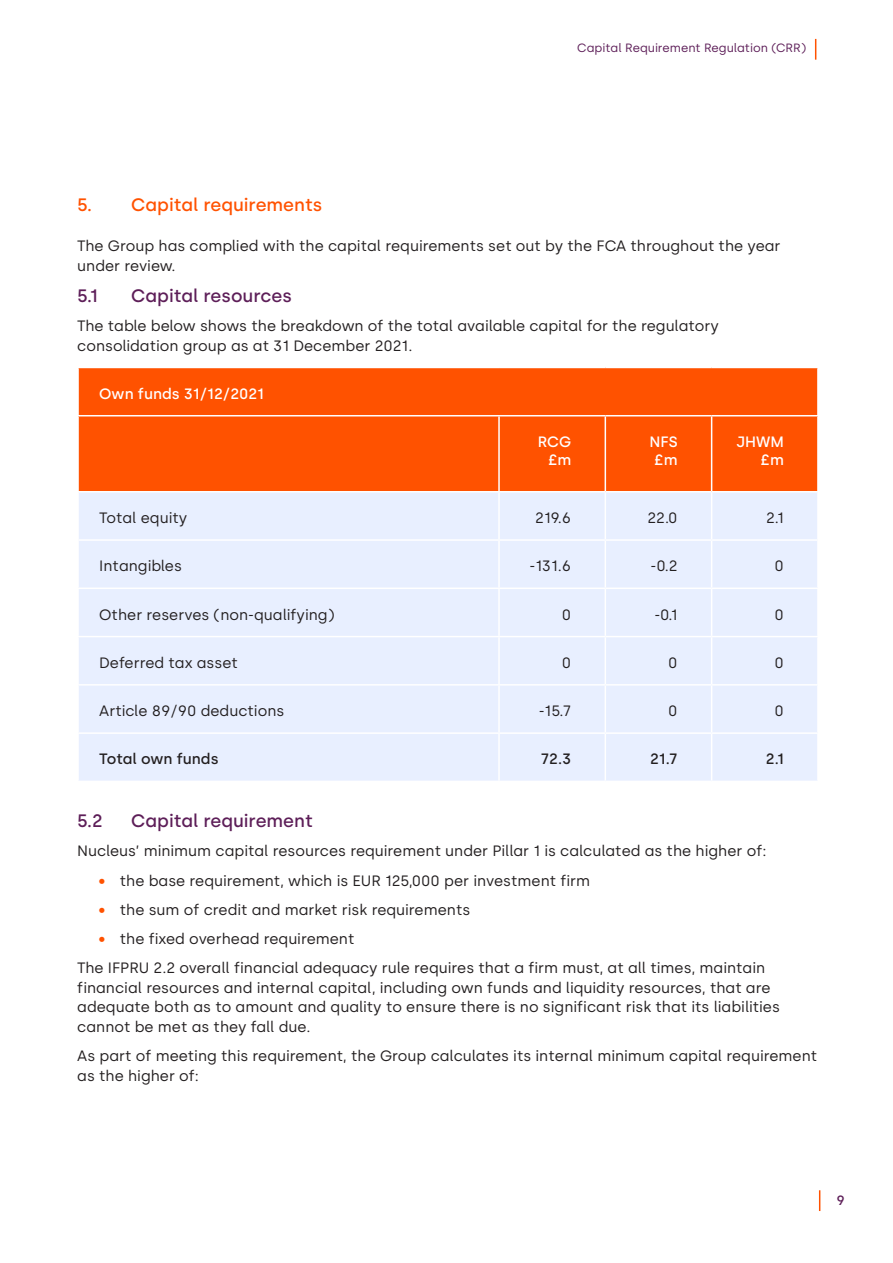
<style>
.page{position:relative;width:893px;height:1263px;background:#fff}
.page>*{position:absolute;margin:0;border:0;box-sizing:border-box;transform-origin:0 0}
.heading_2{font:500 18px "Silka";color:#5d1e58}
.heading_1{font:500 18px "Silka";color:#ff5200}
.body_copy{font:15px/19.5px "Silka";color:#231f20}
.Heading_4{font:500 15px/18px "Silka";color:#fff;text-align:right}
.body_copy-2{font:500 15px "Silka";color:#231f20}
.t1{font:500 13.5px "Silka";color:#5d1e58}
.t2{font:12px "Silka";color:#5d1e58}
.s1{color:#ff5200}
</style>
<div class="page">
<div style="left:79px;top:368px;width:738px;height:123px;background:#ff5200"></div>
<div style="left:79px;top:492px;width:738px;height:289px;background:#e8efff"></div>
<hr style="left:498px;top:492px;width:2px;height:47px;background:#fff">
<hr style="left:605px;top:492px;width:1px;height:47px;background:#fff">
<hr style="left:711px;top:492px;width:1px;height:47px;background:#fff">
<hr style="left:77px;top:539px;width:422px;height:2px;background:#fff">
<hr style="left:499px;top:539px;width:106px;height:2px;background:#fff">
<hr style="left:498px;top:541px;width:2px;height:46px;background:#fff">
<hr style="left:605px;top:539px;width:107px;height:2px;background:#fff">
<hr style="left:605px;top:541px;width:1px;height:46px;background:#fff">
<hr style="left:712px;top:539px;width:107px;height:2px;background:#fff">
<hr style="left:711px;top:541px;width:1px;height:46px;background:#fff">
<hr style="left:77px;top:587px;width:422px;height:2px;background:#fff">
<hr style="left:499px;top:587px;width:106px;height:2px;background:#fff">
<hr style="left:498px;top:589px;width:2px;height:47px;background:#fff">
<hr style="left:605px;top:587px;width:107px;height:2px;background:#fff">
<hr style="left:605px;top:589px;width:1px;height:47px;background:#fff">
<hr style="left:712px;top:587px;width:107px;height:2px;background:#fff">
<hr style="left:711px;top:589px;width:1px;height:47px;background:#fff">
<hr style="left:77px;top:636px;width:422px;height:1px;background:#fff">
<hr style="left:499px;top:636px;width:106px;height:1px;background:#fff">
<hr style="left:498px;top:637px;width:2px;height:47px;background:#fff">
<hr style="left:605px;top:636px;width:107px;height:1px;background:#fff">
<hr style="left:605px;top:637px;width:1px;height:47px;background:#fff">
<hr style="left:712px;top:636px;width:107px;height:1px;background:#fff">
<hr style="left:711px;top:637px;width:1px;height:47px;background:#fff">
<hr style="left:77px;top:684px;width:422px;height:2px;background:#fff">
<hr style="left:499px;top:684px;width:106px;height:2px;background:#fff">
<hr style="left:498px;top:686px;width:2px;height:46px;background:#fff">
<hr style="left:605px;top:684px;width:107px;height:2px;background:#fff">
<hr style="left:605px;top:686px;width:1px;height:46px;background:#fff">
<hr style="left:712px;top:684px;width:107px;height:2px;background:#fff">
<hr style="left:711px;top:686px;width:1px;height:46px;background:#fff">
<hr style="left:77px;top:732px;width:422px;height:2px;background:#fff">
<hr style="left:499px;top:732px;width:106px;height:2px;background:#fff">
<hr style="left:498px;top:734px;width:2px;height:47px;background:#fff">
<hr style="left:605px;top:732px;width:107px;height:2px;background:#fff">
<hr style="left:605px;top:734px;width:1px;height:47px;background:#fff">
<hr style="left:712px;top:732px;width:107px;height:2px;background:#fff">
<hr style="left:711px;top:734px;width:1px;height:47px;background:#fff">
<hr style="left:499px;top:415px;width:106px;height:1px;background:#fff">
<hr style="left:605px;top:415px;width:107px;height:1px;background:#fff">
<hr style="left:605px;top:416px;width:1px;height:75px;background:#fff">
<hr style="left:712px;top:415px;width:107px;height:1px;background:#fff">
<hr style="left:711px;top:416px;width:1px;height:75px;background:#fff">
<hr style="left:77px;top:415px;width:422px;height:1px;background:#fff">
<hr style="left:498px;top:416px;width:2px;height:75px;background:#fff">
<svg style="left:819px;top:1190px;width:1px;height:21px"></svg>
<svg style="left:815px;top:39px;width:1px;height:21px"></svg>
<p class="t2" style="left:577px;top:40px;width:230px">Capital Requirement Regulation (CRR)</p>
<p class="heading_1" style="left:77px;top:194px;width:247px">5. Capital requirements</p>
<p class="body_copy" style="left:77px;top:236px;width:705px">The Group has complied with the capital requirements set out by the FCA throughout the year under review.</p>
<p class="heading_2" style="left:77px;top:285px;width:22px">5.1</p>
<p class="heading_2" style="left:131px;top:285px;width:162px">Capital resources</p>
<p class="body_copy" style="left:77px;top:316px;width:643px">The table below shows the breakdown of the total available capital for the regulatory consolidation group as at 31 December 2021.</p>
<p class="Heading_4" style="left:99px;top:384px;width:166px">Own funds 31/12/2021</p>
<p class="Heading_4" style="left:538px;top:433px;width:35px">RCG £m</p>
<p class="Heading_4" style="left:649px;top:433px;width:30px;text-align:center">NFS £m</p>
<p class="Heading_4" style="left:736px;top:433px;width:49px">JHWM £m</p>
<p class="body_copy" style="left:99px;top:508px;width:90px">Total equity</p>
<p class="body_copy" style="left:535px;top:508px;width:38px">219.6</p>
<p class="body_copy" style="left:647px;top:508px;width:32px">22.0</p>
<p class="body_copy" style="left:766px;top:508px;width:19px">2.1</p>
<p class="body_copy" style="left:99px;top:556px;width:84px">Intangibles</p>
<p class="body_copy" style="left:530px;top:556px;width:43px">-131.6</p>
<p class="body_copy" style="left:650px;top:556px;width:29px">-0.2</p>
<p class="body_copy" style="left:775px;top:556px;width:11px">0</p>
<p class="body_copy" style="left:99px;top:604px;width:237px">Other reserves (non-qualifying)</p>
<p class="body_copy" style="left:562px;top:604px;width:11px">0</p>
<p class="body_copy" style="left:654px;top:604px;width:25px">-0.1</p>
<p class="body_copy" style="left:775px;top:604px;width:11px">0</p>
<p class="body_copy" style="left:99px;top:653px;width:140px">Deferred tax asset</p>
<p class="body_copy" style="left:562px;top:653px;width:11px">0</p>
<p class="body_copy" style="left:668px;top:653px;width:11px">0</p>
<p class="body_copy" style="left:775px;top:653px;width:11px">0</p>
<p class="body_copy" style="left:99px;top:701px;width:187px">Article 89/90 deductions</p>
<p class="body_copy" style="left:539px;top:701px;width:34px">-15.7</p>
<p class="body_copy" style="left:668px;top:701px;width:11px">0</p>
<p class="body_copy" style="left:775px;top:701px;width:11px">0</p>
<p class="body_copy-2" style="left:99px;top:750px;width:121px">Total own funds</p>
<p class="body_copy-2" style="left:541px;top:750px;width:32px">72.3</p>
<p class="body_copy-2" style="left:650px;top:750px;width:29px">21.7</p>
<p class="body_copy-2" style="left:766px;top:750px;width:19px">2.1</p>
<p class="heading_2" style="left:77px;top:810px;width:27px">5.2</p>
<p class="heading_2" style="left:131px;top:810px;width:183px">Capital requirement</p>
<p class="body_copy" style="left:77px;top:841px;width:691px">Nucleus’ minimum capital resources requirement under Pillar 1 is calculated as the higher of:</p>
<p class="body_copy" style="left:99px;top:870px;width:493px"><span class="s1">•</span> the base requirement, which is EUR 125,000 per investment firm</p>
<p class="body_copy" style="left:99px;top:900px;width:373px"><span class="s1">•</span> the sum of credit and market risk requirements</p>
<p class="body_copy" style="left:99px;top:929px;width:257px"><span class="s1">•</span> the fixed overhead requirement</p>
<p class="body_copy" style="left:77px;top:958px;width:704px">The IFPRU 2.2 overall financial adequacy rule requires that a firm must, at all times, maintain financial resources and internal capital, including own funds and liquidity resources, that are adequate both as to amount and quality to ensure there is no significant risk that its liabilities cannot be met as they fall due.</p>
<p class="body_copy" style="left:77px;top:1046px;width:741px">As part of meeting this requirement, the Group calculates its internal minimum capital requirement as the higher of:</p>
<p class="t1" style="left:836px;top:1192px;width:10px">9</p>
</div>
